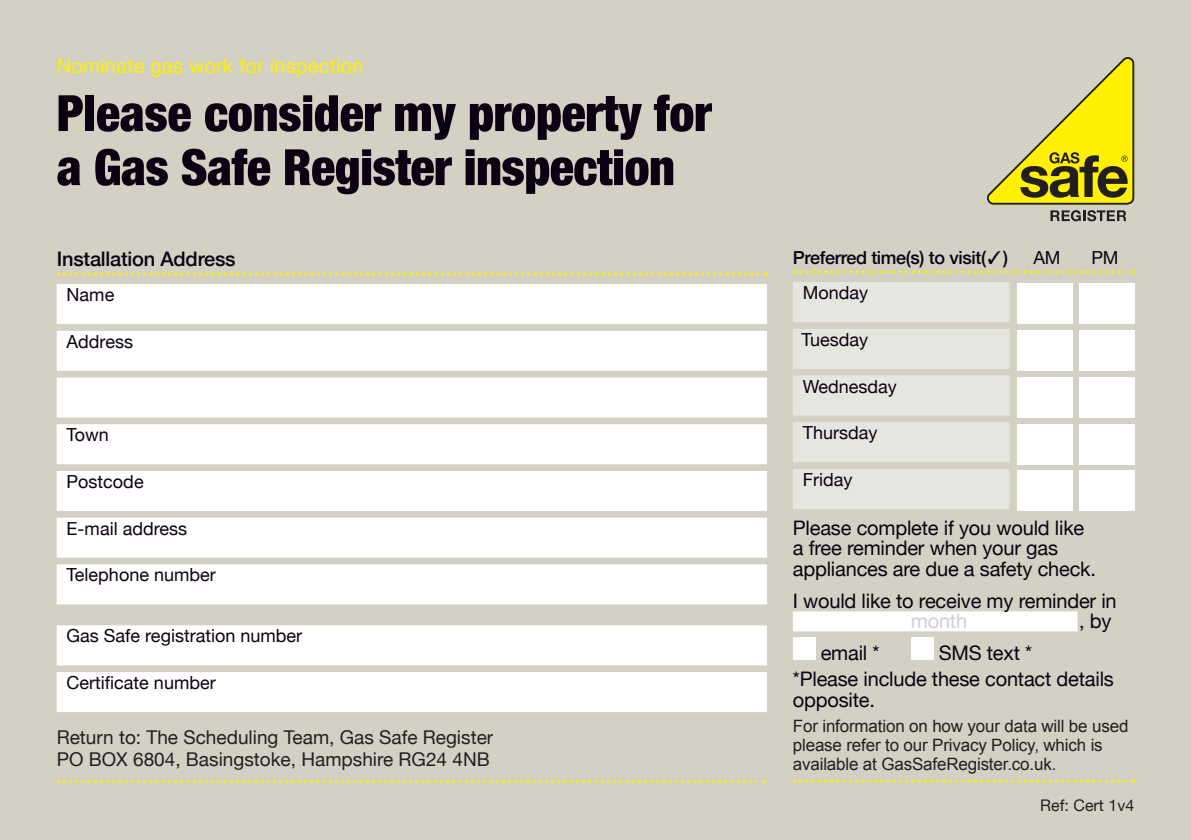
<style>
.page{position:relative;width:1191px;height:840px;background:#fff}
.page>*{position:absolute;margin:0;border:0;box-sizing:border-box;transform-origin:0 0}
.t1{font:900 condensed 50px/54px "Helvetica Neue LT";letter-spacing:-.005em;color:#0c0112}
.t2{font:20px/20.4px "Helvetica Neue";letter-spacing:-.01em;color:#0c0112}
.t3{font:20px "Helvetica Neue";letter-spacing:.01em;color:#fff101}
.t4{font:500 20px "Helvetica Neue";letter-spacing:-.01em;color:#0c0112}
.t5{font:19px/22px "Helvetica Neue";color:#231f20}
.t6{font:18px "Helvetica Neue";color:#0c0112}
.t7{font:500 18px "Helvetica Neue";letter-spacing:-.02em;color:#0c0112}
.t8{font:17px/19px "Arial";letter-spacing:-.01em;color:#231f20}
.t9{font:16px "Helvetica Neue";color:#231f20}
.s1{font-family:"MS Gothic";font-weight:400}
.s2{color:#d0ced6}
</style>
<div class="page">
<div style="left:0;top:0;width:1191px;height:839px;background:#d2d1c4"></div>
<svg style="left:58px;top:272px;width:708px;height:3px"></svg>
<div style="left:57px;top:284px;width:710px;height:40px;background:#fff"></div>
<div style="left:57px;top:330px;width:710px;height:40px;background:#fff"></div>
<div style="left:57px;top:377px;width:710px;height:40px;background:#fff"></div>
<div style="left:57px;top:424px;width:710px;height:40px;background:#fff"></div>
<div style="left:57px;top:470px;width:710px;height:40px;background:#fff"></div>
<div style="left:57px;top:517px;width:710px;height:40px;background:#fff"></div>
<div style="left:57px;top:564px;width:710px;height:40px;background:#fff"></div>
<div style="left:57px;top:625px;width:710px;height:40px;background:#fff"></div>
<div style="left:57px;top:671px;width:710px;height:40px;background:#fff"></div>
<svg style="left:794px;top:270px;width:339px;height:3px"></svg>
<div style="left:793px;top:282px;width:216px;height:40px;background:#e6e6e0"></div>
<div style="left:793px;top:328px;width:216px;height:40px;background:#e6e6e0"></div>
<div style="left:793px;top:375px;width:216px;height:40px;background:#e6e6e0"></div>
<div style="left:793px;top:422px;width:216px;height:40px;background:#e6e6e0"></div>
<div style="left:793px;top:468px;width:216px;height:40px;background:#e6e6e0"></div>
<div style="left:793px;top:611px;width:284px;height:20px;background:#fff"></div>
<svg style="left:794px;top:779px;width:339px;height:3px"></svg>
<div style="left:793px;top:637px;width:22px;height:23px;background:#fff"></div>
<div style="left:911px;top:637px;width:22px;height:23px;background:#fff"></div>
<svg style="left:58px;top:780px;width:707px;height:2px"></svg>
<div style="left:1017px;top:283px;width:55px;height:40px;background:#fff"></div>
<div style="left:1079px;top:283px;width:55px;height:40px;background:#fff"></div>
<div style="left:1017px;top:330px;width:55px;height:40px;background:#fff"></div>
<div style="left:1079px;top:330px;width:55px;height:40px;background:#fff"></div>
<div style="left:1017px;top:377px;width:55px;height:40px;background:#fff"></div>
<div style="left:1079px;top:377px;width:55px;height:40px;background:#fff"></div>
<div style="left:1017px;top:424px;width:55px;height:40px;background:#fff"></div>
<div style="left:1079px;top:424px;width:55px;height:40px;background:#fff"></div>
<div style="left:1017px;top:470px;width:55px;height:40px;background:#fff"></div>
<div style="left:1079px;top:470px;width:55px;height:40px;background:#fff"></div>
<svg style="left:987px;top:57px;width:147px;height:164px"></svg>
<p class="t3" style="left:57px;top:51px;width:308px">Nominate gas work for inspection</p>
<p class="t1" style="left:57px;top:85px;width:656px">Please consider my property for a Gas Safe Register inspection</p>
<p class="t4" style="left:57px;top:242px;width:180px">Installation Address</p>
<p class="t6" style="left:67px;top:281px;width:49px">Name</p>
<p class="t6" style="left:67px;top:328px;width:68px">Address</p>
<p class="t6" style="left:67px;top:421px;width:44px">Town</p>
<p class="t6" style="left:67px;top:468px;width:79px">Postcode</p>
<p class="t6" style="left:67px;top:515px;width:122px">E-mail address</p>
<p class="t6" style="left:67px;top:561px;width:151px">Telephone number</p>
<p class="t6" style="left:67px;top:622px;width:237px">Gas Safe registration number</p>
<p class="t6" style="left:67px;top:669px;width:151px">Certificate number</p>
<p class="t5" style="left:57px;top:726px;width:438px">Return to: The Scheduling Team, Gas Safe Register<br>PO BOX 6804, Basingstoke, Hampshire RG24 4NB</p>
<p class="t7" style="left:793px;top:243px;width:217px">Preferred time(s) to visit(<span class="s1">✓</span>)</p>
<p class="t6" style="left:1033px;top:244px;width:29px">AM</p>
<p class="t6" style="left:1091px;top:244px;width:29px">PM</p>
<p class="t6" style="left:802px;top:279px;width:67px">Monday</p>
<p class="t6" style="left:801px;top:326px;width:68px">Tuesday</p>
<p class="t6" style="left:802px;top:373px;width:95px">Wednesday</p>
<p class="t6" style="left:802px;top:419px;width:76px">Thursday</p>
<p class="t6" style="left:802px;top:466px;width:51px">Friday</p>
<p class="t2" style="left:793px;top:518px;width:305px">Please complete if you would like a free reminder when your gas appliances are due a safety check.</p>
<p class="t2" style="left:911px;top:591px;width:207px;text-indent:-118px">I would like to receive my reminder in <span class="s2">month</span></p>
<p class="t2" style="left:1079px;top:612px;width:34px">, by</p>
<p class="t2" style="left:820px;top:643px;width:60px">email *</p>
<p class="t2" style="left:938px;top:643px;width:95px">SMS text *</p>
<p class="t2" style="left:793px;top:670px;width:322px">*Please include these contact details opposite.</p>
<p class="t8" style="left:793px;top:716px;width:337px">For information on how your data will be used please refer to our Privacy Policy, which is available at GasSafeRegister.co.uk.</p>
<p class="t9" style="left:1040px;top:793px;width:95px">Ref: Cert 1v4</p>
</div>
